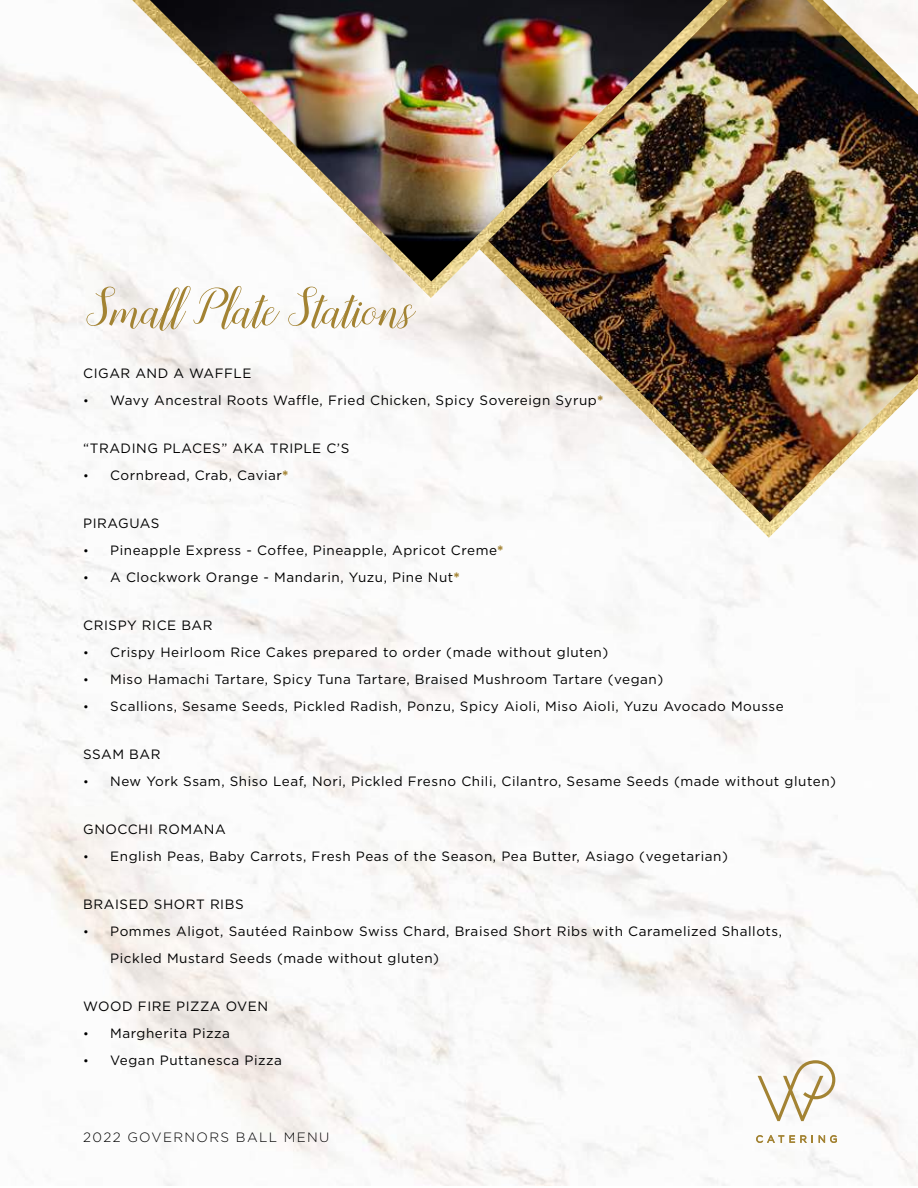
<style>
.page{position:relative;width:918px;height:1188px;background:#fff}
.page>*{position:absolute;margin:0;border:0;box-sizing:border-box;transform-origin:0 0}
.t1{font:54px "Sandhya";color:#a38333}
.t2{font:13.5px/27px "Gotham HTF";letter-spacing:.04em;color:#000}
.t3{font:300 13.5px "Gotham HTF";letter-spacing:.1em;color:#000}
.s1{font-size:12px}
.s2{font-weight:900;color:#a38333}
</style>
<div class="page">
<svg style="left:758px;top:1060px;width:77px;height:61px"></svg>
<svg style="left:819px;top:1135px;width:18px;height:8px"></svg>
<svg style="left:756px;top:1135px;width:57px;height:8px"></svg>
<img style="left:230px;top:298px;width:688px;height:240px">
<img style="left:132px;top:0;width:356px;height:298px">
<img style="left:488px;top:0;width:430px;height:522px">
<img style="left:150px;top:0;width:563px;height:281px">
<h1 class="t1" style="left:83px;top:281px;width:329px">Small Plate Stations</h1>
<p class="t2" style="left:83px;top:359px;width:170px">CIGAR AND A WAFFLE</p>
<p class="t2" style="left:83px;top:386px;width:521px"><span class="s1">•</span> Wavy Ancestral Roots Waffle, Fried Chicken, Spicy Sovereign Syrup<span class="s2">*</span></p>
<p class="t2" style="left:83px;top:434px;width:268px">“TRADING PLACES” AKA TRIPLE C’S</p>
<p class="t2" style="left:83px;top:461px;width:207px"><span class="s1">•</span> Cornbread, Crab, Caviar<span class="s2">*</span></p>
<p class="t2" style="left:83px;top:509px;width:78px">PIRAGUAS</p>
<p class="t2" style="left:83px;top:536px;width:422px"><span class="s1">•</span> Pineapple Express - Coffee, Pineapple, Apricot Creme<span class="s2">*</span></p>
<p class="t2" style="left:83px;top:563px;width:378px"><span class="s1">•</span> A Clockwork Orange - Mandarin, Yuzu, Pine Nut<span class="s2">*</span></p>
<p class="t2" style="left:83px;top:611px;width:131px">CRISPY RICE BAR</p>
<p class="t2" style="left:83px;top:638px;width:527px"><span class="s1">•</span> Crispy Heirloom Rice Cakes prepared to order (made without gluten)</p>
<p class="t2" style="left:83px;top:665px;width:582px"><span class="s1">•</span> Miso Hamachi Tartare, Spicy Tuna Tartare, Braised Mushroom Tartare (vegan)</p>
<p class="t2" style="left:83px;top:692px;width:702px"><span class="s1">•</span> Scallions, Sesame Seeds, Pickled Radish, Ponzu, Spicy Aioli, Miso Aioli, Yuzu Avocado Mousse</p>
<p class="t2" style="left:83px;top:740px;width:79px">SSAM BAR</p>
<p class="t2" style="left:83px;top:767px;width:754px"><span class="s1">•</span> New York Ssam, Shiso Leaf, Nori, Pickled Fresno Chili, Cilantro, Sesame Seeds (made without gluten)</p>
<p class="t2" style="left:83px;top:815px;width:144px">GNOCCHI ROMANA</p>
<p class="t2" style="left:83px;top:842px;width:646px"><span class="s1">•</span> English Peas, Baby Carrots, Fresh Peas of the Season, Pea Butter, Asiago (vegetarian)</p>
<p class="t2" style="left:83px;top:890px;width:162px">BRAISED SHORT RIBS</p>
<p class="t2" style="left:110px;top:917px;width:673px;text-indent:-27px"><span class="s1">•</span> Pommes Aligot, Sautéed Rainbow Swiss Chard, Braised Short Ribs with Caramelized Shallots,<br>Pickled Mustard Seeds (made without gluten)</p>
<p class="t2" style="left:83px;top:992px;width:186px">WOOD FIRE PIZZA OVEN</p>
<p class="t2" style="left:83px;top:1019px;width:148px"><span class="s1">•</span> Margherita Pizza</p>
<p class="t2" style="left:83px;top:1046px;width:200px"><span class="s1">•</span> Vegan Puttanesca Pizza</p>
<p class="t3" style="left:83px;top:1130px;width:248px">2022 GOVERNORS BALL MENU</p>
</div>
